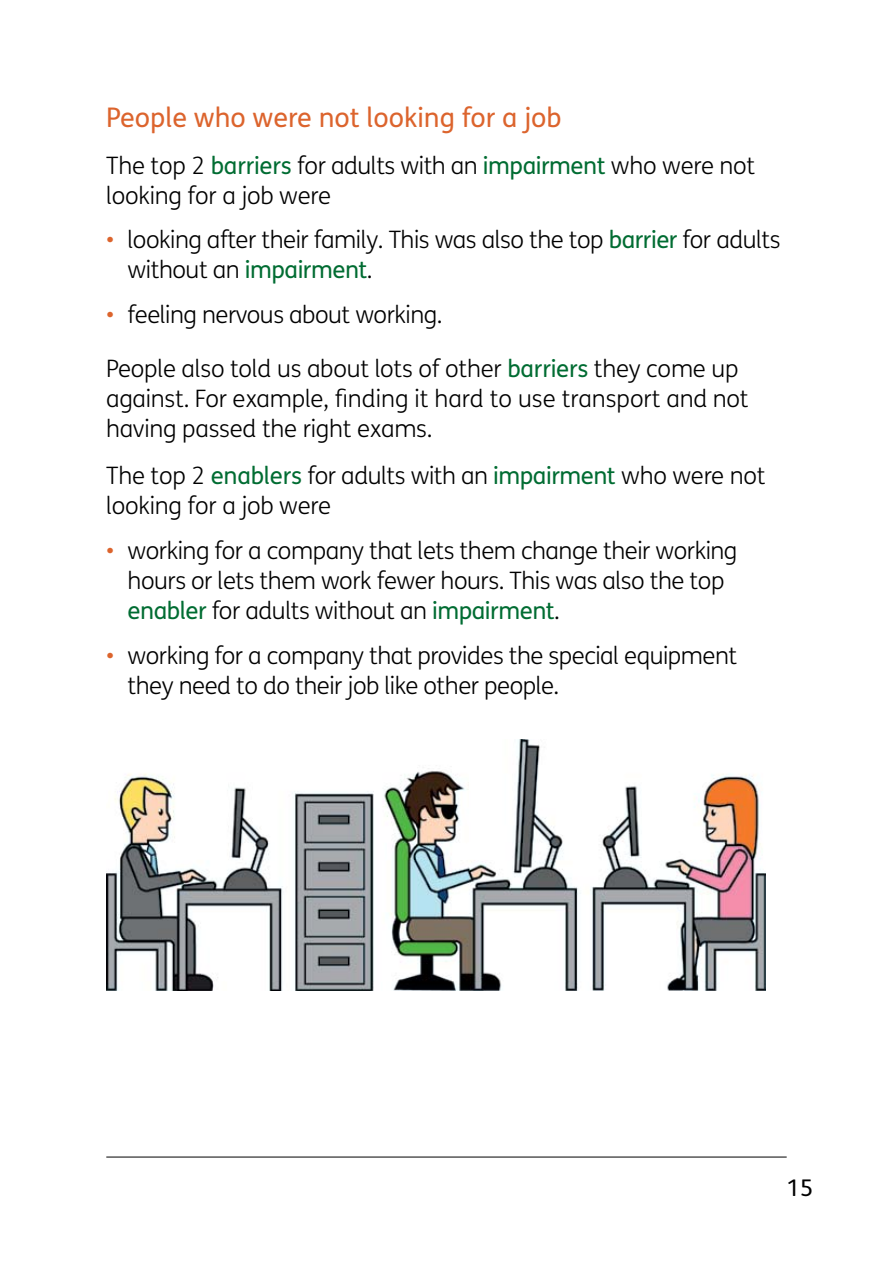
<style>
.page{position:relative;width:893px;height:1263px;background:#fff}
.page>*{position:absolute;margin:0;border:0;box-sizing:border-box;transform-origin:0 0}
.t1{font:27px "FS Me";color:#dc642d}
.Bullet_1{font:300 24px/30px "FS Me";letter-spacing:-.02em;color:#000}
.Body_Copy{font:300 24px/30px "FS Me";letter-spacing:-.01em;color:#000}
.t2{font:24px "FS Albert";color:#000}
.s1{font-weight:400;color:#006c32}
.s2{color:#dc642d}
</style>
<div class="page">
<hr style="left:106px;top:1157px;width:681px;height:1px;background:#000">
<img style="left:106px;top:739px;width:659px;height:251px">
<h3 class="t1" style="left:106px;top:98px;width:457px">People who were not looking for a job</h3>
<p class="Body_Copy" style="left:106px;top:149px;width:650px">The top 2 <span class="s1">barriers</span> for adults with an <span class="s1">impairment</span> who were not looking for a job were</p>
<p class="Bullet_1" style="left:128px;top:224px;width:655px;text-indent:-21px"><span class="s2">•</span> looking after their family. This was also the top <span class="s1">barrier</span> for adults without an <span class="s1">impairment</span>.</p>
<p class="Bullet_1" style="left:106px;top:299px;width:338px"><span class="s2">•</span> feeling nervous about working.</p>
<p class="Body_Copy" style="left:106px;top:353px;width:644px">People also told us about lots of other <span class="s1">barriers</span> they come up against. For example, finding it hard to use transport and not having passed the right exams.</p>
<p class="Body_Copy" style="left:106px;top:460px;width:661px">The top 2 <span class="s1">enablers</span> for adults with an <span class="s1">impairment</span> who were not looking for a job were</p>
<p class="Bullet_1" style="left:128px;top:535px;width:611px;text-indent:-21px"><span class="s2">•</span> working for a company that lets them change their working hours or lets them work fewer hours. This was also the top <span class="s1">enabler</span> for adults without an <span class="s1">impairment</span>.</p>
<p class="Bullet_1" style="left:128px;top:639px;width:611px;text-indent:-21px"><span class="s2">•</span> working for a company that provides the special equipment they need to do their job like other people.</p>
<p class="t2" style="left:787px;top:1172px;width:28px">15</p>
</div>
